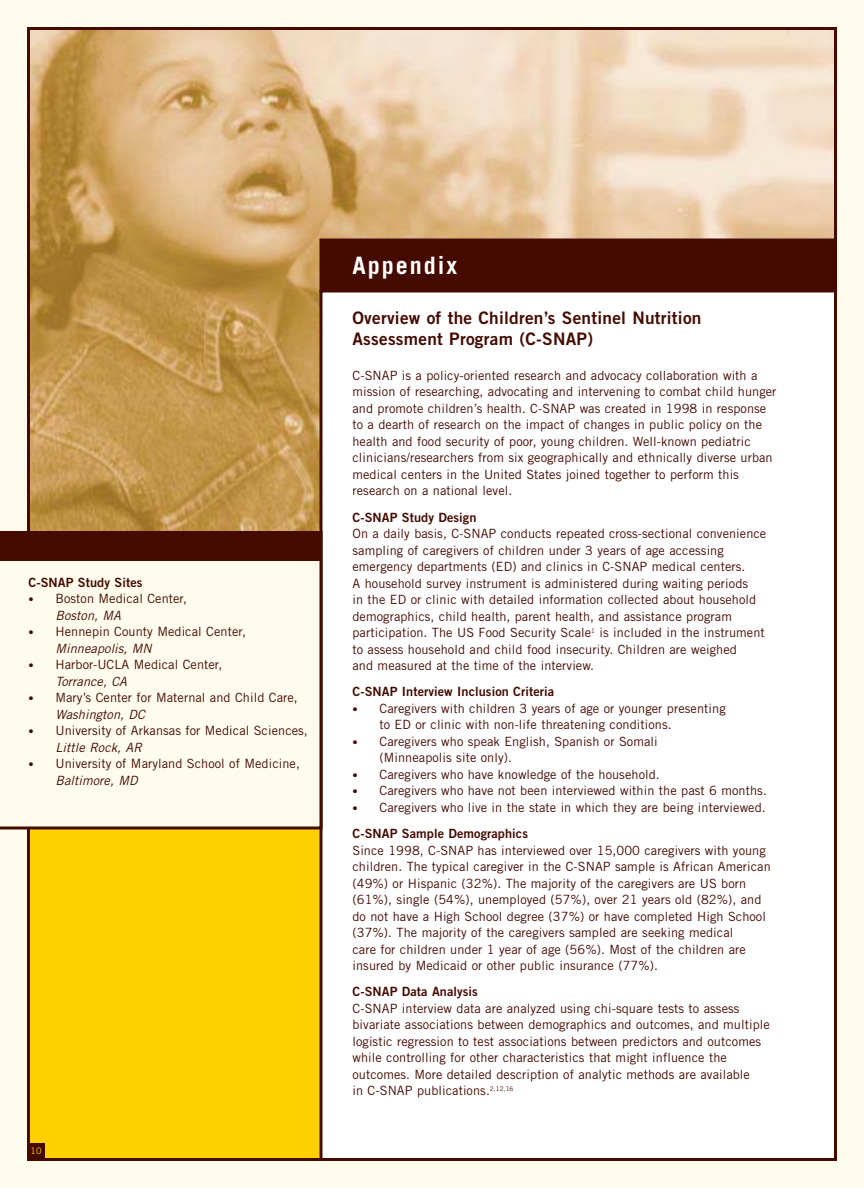
<style>
.page{position:relative;width:864px;height:1188px;background:#fffcee}
.page>*{position:absolute;margin:0;border:0;box-sizing:border-box;transform-origin:0 0}
.t1{font:700 24px "Trade Gothic";letter-spacing:.085em;color:#fff}
.t2{font:17.25px/21px "Trade Gothic Bold Two";letter-spacing:.015em;color:#450a00}
.t3{font:12.75px/16.5px "Trade Gothic";letter-spacing:.005em;color:#450a00}
.t4{font:12.75px "Trade Gothic Bold Two";letter-spacing:.005em;color:#450a00}
.t5{font:9px "Trade Gothic";color:#ffd000}
.s1{font-family:"Trade Gothic Bold Two";font-size:10.5px}
.s2{font-style:italic}
</style>
<div class="page">
<div style="left:28px;top:28px;width:808px;height:1132px;background:#ffd000"></div>
<img style="left:31px;top:31px;width:802px;height:500px">
<div style="left:321px;top:240px;width:515px;height:51px;background:#450a00"></div>
<div style="left:320px;top:238px;width:517px;height:54px;border:3px solid #450a00"></div>
<div style="left:321px;top:291px;width:515px;height:869px;background:#fff"></div>
<div style="left:320px;top:290px;width:517px;height:871px;border:3px solid #450a00"></div>
<div style="left:0;top:531px;width:322px;height:27px;background:#450a00"></div>
<div style="left:0;top:558px;width:322px;height:272px;background:#fffcee"></div>
<div style="left:27px;top:1143px;width:18px;height:18px;background:#450a00"></div>
<p class="t4" style="left:28px;top:577px;width:115px">C-SNAP Study Sites</p>
<p class="t3" style="left:56px;top:592px;width:133px;text-indent:-27px"><span class="s1">•</span> Boston Medical Center,<br><span class="s2">Boston, MA</span></p>
<p class="t3" style="left:56px;top:625px;width:192px;text-indent:-27px"><span class="s1">•</span> Hennepin County Medical Center,<br><span class="s2">Minneapolis, MN</span></p>
<p class="t3" style="left:56px;top:658px;width:168px;text-indent:-27px"><span class="s1">•</span> Harbor-UCLA Medical Center,<br><span class="s2">Torrance, CA</span></p>
<p class="t3" style="left:56px;top:691px;width:244px;text-indent:-27px"><span class="s1">•</span> Mary’s Center for Maternal and Child Care,<br><span class="s2">Washington, DC</span></p>
<p class="t3" style="left:56px;top:724px;width:254px;text-indent:-27px"><span class="s1">•</span> University of Arkansas for Medical Sciences,<br><span class="s2">Little Rock, AR</span></p>
<p class="t3" style="left:56px;top:757px;width:246px;text-indent:-27px"><span class="s1">•</span> University of Maryland School of Medicine,<br><span class="s2">Baltimore, MD</span></p>
<p class="t5" style="left:30px;top:1148px;width:13px">10</p>
<h1 class="t1" style="left:352px;top:256px;width:106px">Appendix</h1>
<h2 class="t2" style="left:352px;top:309px;width:351px">Overview of the Children’s Sentinel Nutrition<br>Assessment Program (C-SNAP)</h2>
<p class="t3" style="left:352px;top:368px;width:426px">C-SNAP is a policy-oriented research and advocacy collaboration with a mission of researching, advocating and intervening to combat child hunger and promote children’s health. C-SNAP was created in 1998 in response to a dearth of research on the impact of changes in public policy on the health and food security of poor, young children. Well-known pediatric clinicians/researchers from six geographically and ethnically diverse urban medical centers in the United States joined together to perform this research on a national level.</p>
<p class="t4" style="left:352px;top:512px;width:125px">C-SNAP Study Design</p>
<p class="t3" style="left:352px;top:527px;width:415px">On a daily basis, C-SNAP conducts repeated cross-sectional convenience sampling of caregivers of children under 3 years of age accessing emergency departments (ED) and clinics in C-SNAP medical centers.<br>A household survey instrument is administered during waiting periods<br>in the ED or clinic with detailed information collected about household demographics, child health, parent health, and assistance program participation. The US Food Security Scale<sup>1</sup> is included in the instrument to assess household and child food insecurity. Children are weighed<br>and measured at the time of the interview.</p>
<p class="t4" style="left:353px;top:687px;width:203px">C-SNAP Interview Inclusion Criteria</p>
<p class="t3" style="left:380px;top:701px;width:348px;text-indent:-27px"><span class="s1">•</span> Caregivers with children 3 years of age or younger presenting to ED or clinic with non-life threatening conditions.</p>
<p class="t3" style="left:380px;top:734px;width:280px;text-indent:-27px"><span class="s1">•</span> Caregivers who speak English, Spanish or Somali (Minneapolis site only).</p>
<p class="t3" style="left:352px;top:767px;width:309px"><span class="s1">•</span> Caregivers who have knowledge of the household.</p>
<p class="t3" style="left:352px;top:784px;width:416px"><span class="s1">•</span> Caregivers who have not been interviewed within the past 6 months.</p>
<p class="t3" style="left:352px;top:800px;width:415px"><span class="s1">•</span> Caregivers who live in the state in which they are being interviewed.</p>
<p class="t4" style="left:353px;top:829px;width:177px">C-SNAP Sample Demographics</p>
<p class="t3" style="left:353px;top:843px;width:420px">Since 1998, C-SNAP has interviewed over 15,000 caregivers with young children. The typical caregiver in the C-SNAP sample is African American (49%) or Hispanic (32%). The majority of the caregivers are US born (61%), single (54%), unemployed (57%), over 21 years old (82%), and do not have a High School degree (37%) or have completed High School (37%). The majority of the caregivers sampled are seeking medical<br>care for children under 1 year of age (56%). Most of the children are insured by Medicaid or other public insurance (77%).</p>
<p class="t4" style="left:353px;top:987px;width:127px">C-SNAP Data Analysis</p>
<p class="t3" style="left:353px;top:1001px;width:419px">C-SNAP interview data are analyzed using chi-square tests to assess bivariate associations between demographics and outcomes, and multiple logistic regression to test associations between predictors and outcomes while controlling for other characteristics that might influence the outcomes. More detailed description of analytic methods are available<br>in C-SNAP publications.<sup>2,12,16</sup></p>
</div>
